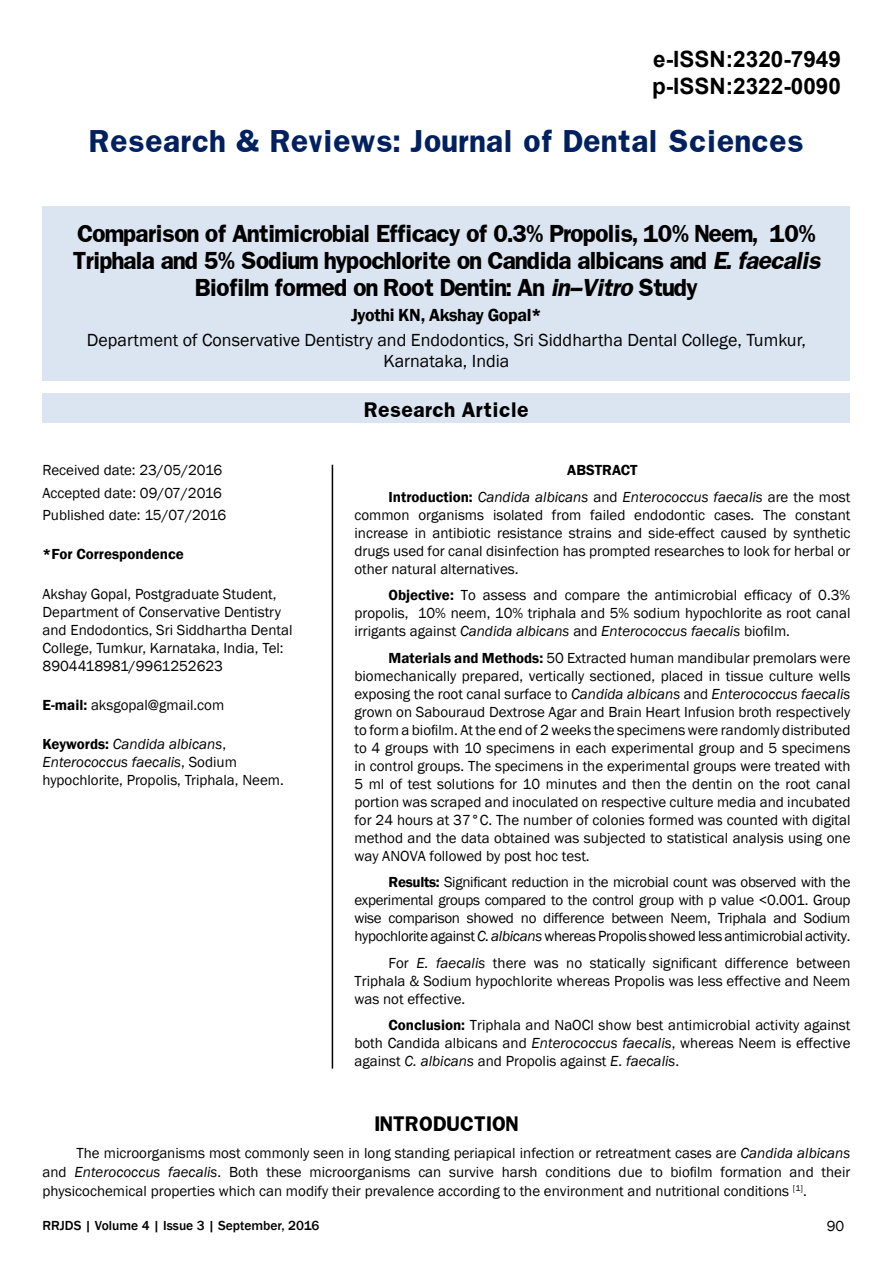
<style>
.page{position:relative;width:893px;height:1263px;background:#fff}
.page>*{position:absolute;margin:0;border:0;box-sizing:border-box;transform-origin:0 0}
.t1{font:700 27px "Franklin";color:#002060}
.t2{font:700 22.5px/27px "Arial";color:#000}
.t3{font:700 21px/27px "Franklin";letter-spacing:-.06em;color:#000;text-align:center}
.t4{font:18px/21px "Franklin Gothic";color:#000;text-align:center}
.t5{font:700 18px "Franklin";color:#000}
.t6{font:600 18px "Franklin Gothic";letter-spacing:-.02em;color:#000}
.t7{font:15px/18px "Franklin Gothic";color:#000;text-align:justify}
.t8{font:italic 15px/26.5px "Franklin Gothic";color:#000}
.t9{font:600 15px "Franklin Gothic";color:#000}
.t10{font:500 13.5px "Franklin Gothic";color:#000}
.s1{font-style:italic}
.s2{font-weight:600}
.s3{font-weight:600;font-style:normal}
.s4{font-style:normal}
</style>
<div class="page">
<div style="left:43px;top:206px;width:807px;height:174px;background:#dbe5f1"></div>
<div style="left:43px;top:393px;width:807px;height:29px;background:#dbe5f1"></div>
<hr style="left:332px;top:465px;width:1px;height:604px;background:#000">
<h2 class="t2" style="left:652px;top:47px;width:190px">e-ISSN:2320-7949 p-ISSN:2322-0090</h2>
<h1 class="t1" style="left:89px;top:123px;width:716px">Research &amp; Reviews: Journal of Dental Sciences</h1>
<h3 class="t3" style="left:72px;top:220px;width:755px">Comparison of Antimicrobial Efficacy of 0.3% Propolis, 10% Neem, 10%<br>Triphala and 5% Sodium hypochlorite on Candida albicans and <span class="s1">E.faecalis<br></span>Biofilm formed on Root Dentin: An <span class="s1">in–Vitro</span> Study</h3>
<p class="t6" style="left:351px;top:304px;width:192px">Jyothi KN, Akshay Gopal*</p>
<p class="t4" style="left:87px;top:330px;width:721px">Department of Conservative Dentistry and Endodontics, Sri Siddhartha Dental College, Tumkur,<br>Karnataka, India</p>
<p class="t5" style="left:364px;top:397px;width:166px">Research Article</p>
<p class="t7" style="left:43px;top:459px;width:185px;line-height:22.5px;text-align:left">Received date: 23/05/2016<br>Accepted date: 09/07/2016<br>Published date: 15/07/2016</p>
<p class="t9" style="left:43px;top:545px;width:143px">*For Correspondence</p>
<p class="t7" style="left:43px;top:585px;width:251px;text-align:left">Akshay Gopal, Postgraduate Student, Department of Conservative Dentistry and Endodontics, Sri Siddhartha Dental College, Tumkur, Karnataka, India, Tel:<br>8904418981/9961252623</p>
<p class="t7" style="left:43px;top:696px;width:183px"><span class="s2">E-mail:</span> aksgopal@gmail.com</p>
<p class="t7" style="left:43px;top:736px;width:243px;text-align:left"><span class="s2">Keywords:</span> <span class="s1">Candida albicans</span>,<br><span class="s1">Enterococcus faecalis</span>, Sodium hypochlorite, Propolis, Triphala, Neem.</p>
<p class="t8" style="left:388px;top:457px;width:463px;text-indent:179px"><span class="s3">ABSTRACT<br>Introduction:</span> Candida albicans <span class="s4">and</span> Enterococcus faecalis <span class="s4">are the most</span></p>
<p class="t7" style="left:354px;top:506px;width:498px">common organisms isolated from failed endodontic cases. The constant increase in antibiotic resistance strains and side-effect caused by synthetic drugs used for canal disinfection has prompted researches to look for herbal or other natural alternatives.</p>
<p class="t7" style="left:354px;top:586px;width:497px;text-indent:34px"><span class="s2">Objective:</span> To assess and compare the antimicrobial efficacy of 0.3% propolis, 10% neem, 10% triphala and 5% sodium hypochlorite as root canal irrigants against <span class="s1">Candida albicans</span> and <span class="s1">Enterococcus faecalis</span> biofilm.</p>
<p class="t7" style="left:354px;top:649px;width:498px;text-indent:34px"><span class="s2">Materials and Methods:</span> 50 Extracted human mandibular premolars were biomechanically prepared, vertically sectioned, placed in tissue culture wells exposing the root canal surface to <span class="s1">Candida albicans</span> and <span class="s1">Enterococcus faecalis </span>grown on Sabouraud Dextrose Agar and Brain Heart Infusion broth respectively to form a biofilm. At the end of 2 weeks the specimens were randomly distributed to 4 groups with 10 specimens in each experimental group and 5 specimens in control groups. The specimens in the experimental groups were treated with 5 ml of test solutions for 10 minutes and then the dentin on the root canal portion was scraped and inoculated on respective culture media and incubated for 24 hours at 37°C. The number of colonies formed was counted with digital method and the data obtained was subjected to statistical analysis using one way ANOVA followed by post hoc test.</p>
<p class="t7" style="left:354px;top:874px;width:498px;text-indent:34px"><span class="s2">Results:</span> Significant reduction in the microbial count was observed with the experimental groups compared to the control group with p value &lt;0.001. Group wise comparison showed no difference between Neem, Triphala and Sodium hypochlorite against <span class="s1">C. albicans</span> whereas Propolis showed less antimicrobial activity.</p>
<p class="t7" style="left:354px;top:954px;width:498px;text-indent:34px">For <span class="s1">E. faecalis</span> there was no statically significant difference between Triphala &amp; Sodium hypochlorite whereas Propolis was less effective and Neem was not effective.</p>
<p class="t7" style="left:354px;top:1017px;width:498px;text-indent:34px"><span class="s2">Conclusion:</span> Triphala and NaOCl show best antimicrobial activity against both Candida albicans and <span class="s1">Enterococcus faecalis</span>, whereas Neem is effective against <span class="s1">C. albicans</span> and Propolis against <span class="s1">E. faecalis</span>.</p>
<p class="t5" style="left:374px;top:1111px;width:146px">INTRODUCTION</p>
<p class="t7" style="left:43px;top:1144px;width:809px;line-height:18.8px;text-indent:34px">The microorganisms most commonly seen in long standing periapical infection or retreatment cases are <span class="s1">Candida albicans </span>and <span class="s1">Enterococcus faecalis</span>. Both these microorganisms can survive harsh conditions due to biofilm formation and their physicochemical properties which can modify their prevalence according to the environment and nutritional conditions <sup>[1]</sup>.</p>
<p class="t10" style="left:43px;top:1217px;width:278px">RRJDS | Volume 4 | Issue 3 | September, 2016</p>
<p class="t7" style="left:827px;top:1217px;width:19px">90</p>
</div>
